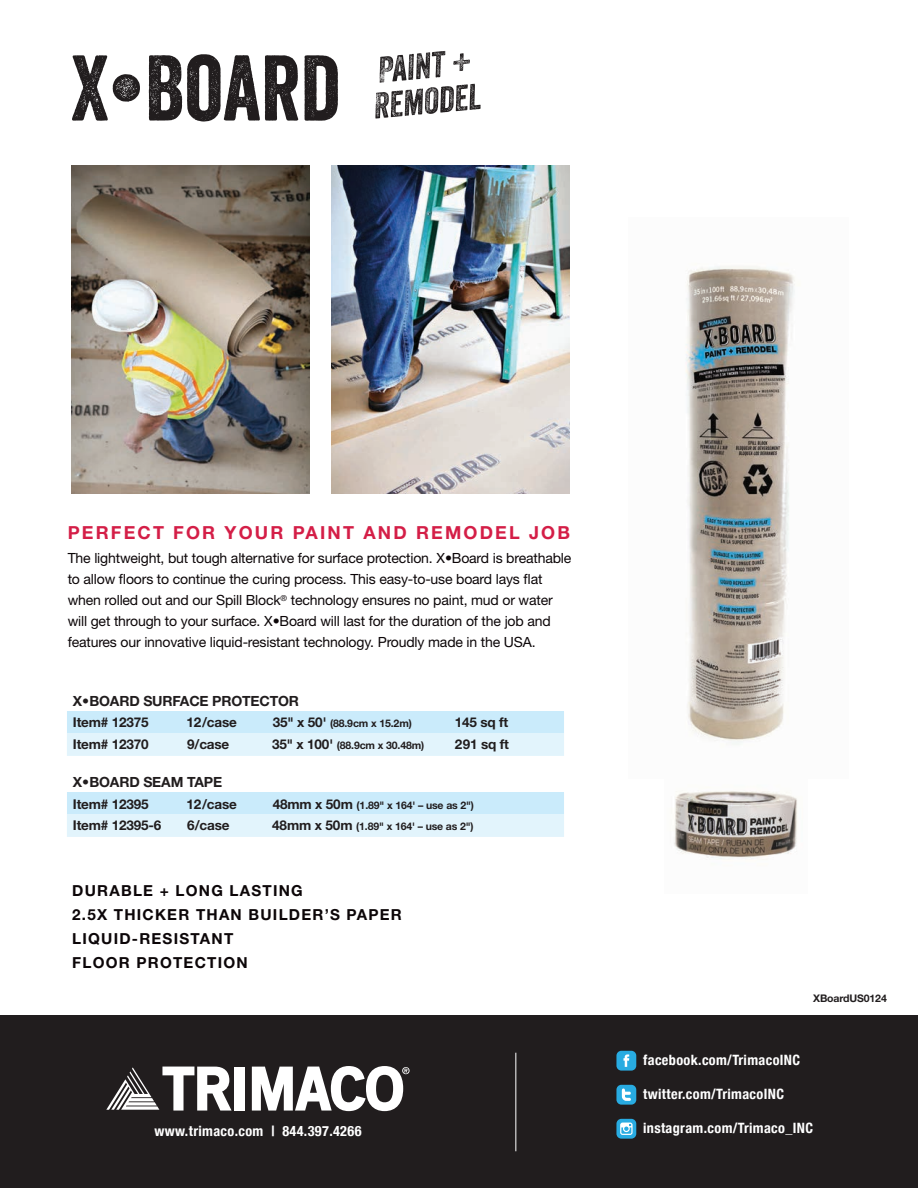
<style>
.page{position:relative;width:918px;height:1188px;background:#fff}
.page>*{position:absolute;margin:0;border:0;box-sizing:border-box;transform-origin:0 0}
.t1{font:700 18px "Helvetica Neue LT Pro";letter-spacing:.12em;color:#d41e47}
.t2{font:700 15.15px/24px "Helvetica Neue LT Pro";letter-spacing:.08em;color:#0c0608}
.t3{font:700 condensed 14.25px "Helvetica Neue";letter-spacing:.025em;color:#fff}
.t4{font:14.1px/21px "Helvetica Neue LT Pro";letter-spacing:-.01em;color:#0c0608}
.t5{font:700 14.1px "Helvetica Neue LT Pro";letter-spacing:-.01em;color:#211d1e}
.t6{font:700 13.5px "Helvetica Neue LT Pro";letter-spacing:-.01em;color:#211d1e}
.t7{font:700 10.5px "Helvetica Neue LT Pro";letter-spacing:-.01em;color:#211d1e}
.s1{font-size:13.5px}
</style>
<div class="page">
<img style="left:686px;top:266px;width:109px;height:478px">
<img style="left:674px;top:791px;width:123px;height:69px">
<svg style="left:375px;top:51px;width:106px;height:68px"></svg>
<svg style="left:72px;top:55px;width:68px;height:66px"></svg>
<svg style="left:149px;top:54px;width:149px;height:68px"></svg>
<svg style="left:304px;top:55px;width:34px;height:66px"></svg>
<img style="left:71px;top:166px;width:238px;height:328px">
<img style="left:331px;top:166px;width:238px;height:328px">
<div style="left:0;top:1015px;width:918px;height:173px;background:#211d1e"></div>
<div style="left:616px;top:1051px;width:20px;height:20px;background:#28abe1;border-radius:5px"></div>
<svg style="left:623px;top:1054px;width:6px;height:13px"></svg>
<div style="left:616px;top:1085px;width:20px;height:20px;background:#28abe1;border-radius:5px"></div>
<svg style="left:622px;top:1089px;width:9px;height:12px"></svg>
<div style="left:616px;top:1119px;width:20px;height:20px;background:#28abe1;border-radius:5px"></div>
<svg style="left:620px;top:1123px;width:13px;height:12px"></svg>
<hr style="left:516px;top:1053px;width:1px;height:98px;background:#fff">
<div style="left:234px;top:1067px;width:10px;height:44px;background:#fff"></div>
<svg style="left:106px;top:1067px;width:126px;height:44px"></svg>
<svg style="left:252px;top:1066px;width:158px;height:45px"></svg>
<div style="left:67px;top:712px;width:497px;height:44px;background:#e2f4fc"></div>
<div style="left:67px;top:712px;width:496px;height:21px;background:#caebfb"></div>
<div style="left:67px;top:793px;width:497px;height:44px;background:#e2f4fc"></div>
<div style="left:67px;top:793px;width:496px;height:21px;background:#caebfb"></div>
<p class="t1" style="left:68px;top:522px;width:504px">PERFECT FOR YOUR PAINT AND REMODEL JOB</p>
<p class="t4" style="left:68px;top:547px;width:505px">The lightweight, but tough alternative for surface protection. X•Board is breathable to allow floors to continue the curing process. This easy-to-use board lays flat when rolled out and our Spill Block<sup>®</sup> technology ensures no paint, mud or water will get through to your surface. X•Board will last for the duration of the job and features our innovative liquid-resistant technology. Proudly made in the USA.</p>
<p class="t5" style="left:73px;top:692px;width:228px">X•BOARD SURFACE PROTECTOR</p>
<p class="t6" style="left:73px;top:714px;width:77px">Item# 12375</p>
<p class="t6" style="left:187px;top:714px;width:52px">12/case</p>
<p class="t7" style="left:273px;top:717px;width:141px"><span class="s1">35" x 50'</span> (88.9cm x 15.2m)</p>
<p class="t6" style="left:455px;top:714px;width:55px">145 sq ft</p>
<p class="t6" style="left:73px;top:736px;width:77px">Item# 12370</p>
<p class="t6" style="left:187px;top:736px;width:44px">9/case</p>
<p class="t7" style="left:272px;top:739px;width:154px"><span class="s1">35" x 100'</span> (88.9cm x 30.48m)</p>
<p class="t6" style="left:455px;top:736px;width:56px">291 sq ft</p>
<p class="t5" style="left:73px;top:773px;width:151px">X•BOARD SEAM TAPE</p>
<p class="t6" style="left:73px;top:795px;width:77px">Item# 12395</p>
<p class="t6" style="left:187px;top:795px;width:52px">12/case</p>
<p class="t7" style="left:273px;top:798px;width:203px"><span class="s1">48mm x 50m</span> (1.89" x 164' – use as 2")</p>
<p class="t6" style="left:73px;top:817px;width:90px">Item# 12395-6</p>
<p class="t6" style="left:187px;top:817px;width:44px">6/case</p>
<p class="t7" style="left:272px;top:820px;width:203px"><span class="s1">48mm x 50m</span> (1.89" x 164' – use as 2")</p>
<p class="t2" style="left:72px;top:878px;width:331px">DURABLE + LONG LASTING<br>2.5X THICKER THAN BUILDER’S PAPER<br>LIQUID-RESISTANT<br>FLOOR PROTECTION</p>
<p class="t7" style="left:813px;top:992px;width:75px">XBoardUS0124</p>
<p class="t3" style="left:643px;top:1048px;width:158px">facebook.com/TrimacoINC</p>
<p class="t3" style="left:643px;top:1082px;width:142px">twitter.com/TrimacoINC</p>
<p class="t3" style="left:154px;top:1119px;width:209px">www.trimaco.com | 844.397.4266</p>
<p class="t3" style="left:643px;top:1116px;width:172px">instagram.com/Trimaco_INC</p>
</div>
